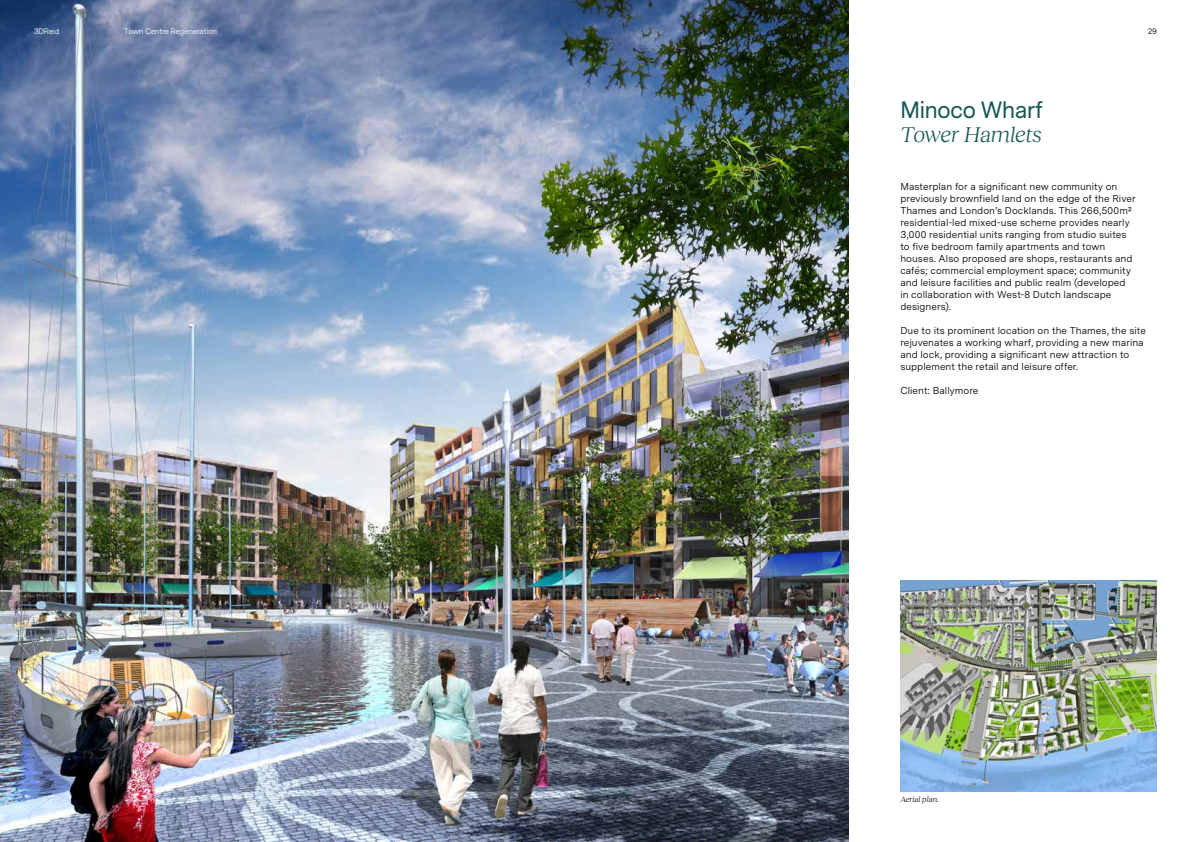
<style>
.page{position:relative;width:1191px;height:842px;background:#fff}
.page>*{position:absolute;margin:0;border:0;box-sizing:border-box;transform-origin:0 0}
.t1{font:italic 22px "Reckless Neue";letter-spacing:-.015em;color:#165755}
.t2{font:22px "Messina Sans";letter-spacing:-.005em;color:#165755}
.t3{font:10px/12px "Messina Sans";letter-spacing:.005em;color:#000}
.t4{font:8px "Messina Sans";letter-spacing:-.03em;color:#fff}
.t5{font:italic 8px "Reckless Neue";color:#000}
.t6{font:8px "Messina Sans";color:#000}
</style>
<div class="page">
<img style="left:0;top:0;width:848px;height:842px">
<img style="left:900px;top:581px;width:257px;height:210px">
<p class="t4" style="left:34px;top:25px;width:27px">3DReid</p>
<p class="t4" style="left:124px;top:25px;width:94px">Town Centre Regeneration</p>
<p class="t6" style="left:1147px;top:25px;width:11px">29</p>
<h1 class="t2" style="left:900px;top:95px;width:144px">Minoco Wharf</h1>
<h1 class="t1" style="left:900px;top:119px;width:143px">Tower Hamlets</h1>
<p class="t3" style="left:900px;top:180px;width:237px">Masterplan for a significant new community on previously brownfield land on the edge of the River Thames and London’s Docklands. This 266,500m² residential-led mixed-use scheme provides nearly 3,000 residential units ranging from studio suites to five bedroom family apartments and town houses. Also proposed are shops, restaurants and cafés; commercial employment space; community and leisure facilities and public realm (developed in collaboration with West-8 Dutch landscape designers).</p>
<p class="t3" style="left:900px;top:324px;width:247px">Due to its prominent location on the Thames, the site rejuvenates a working wharf, providing a new marina and lock, providing a significant new attraction to supplement the retail and leisure offer.</p>
<p class="t3" style="left:900px;top:384px;width:80px">Client: Ballymore</p>
<p class="t5" style="left:900px;top:794px;width:40px">Aerial plan.</p>
</div>
